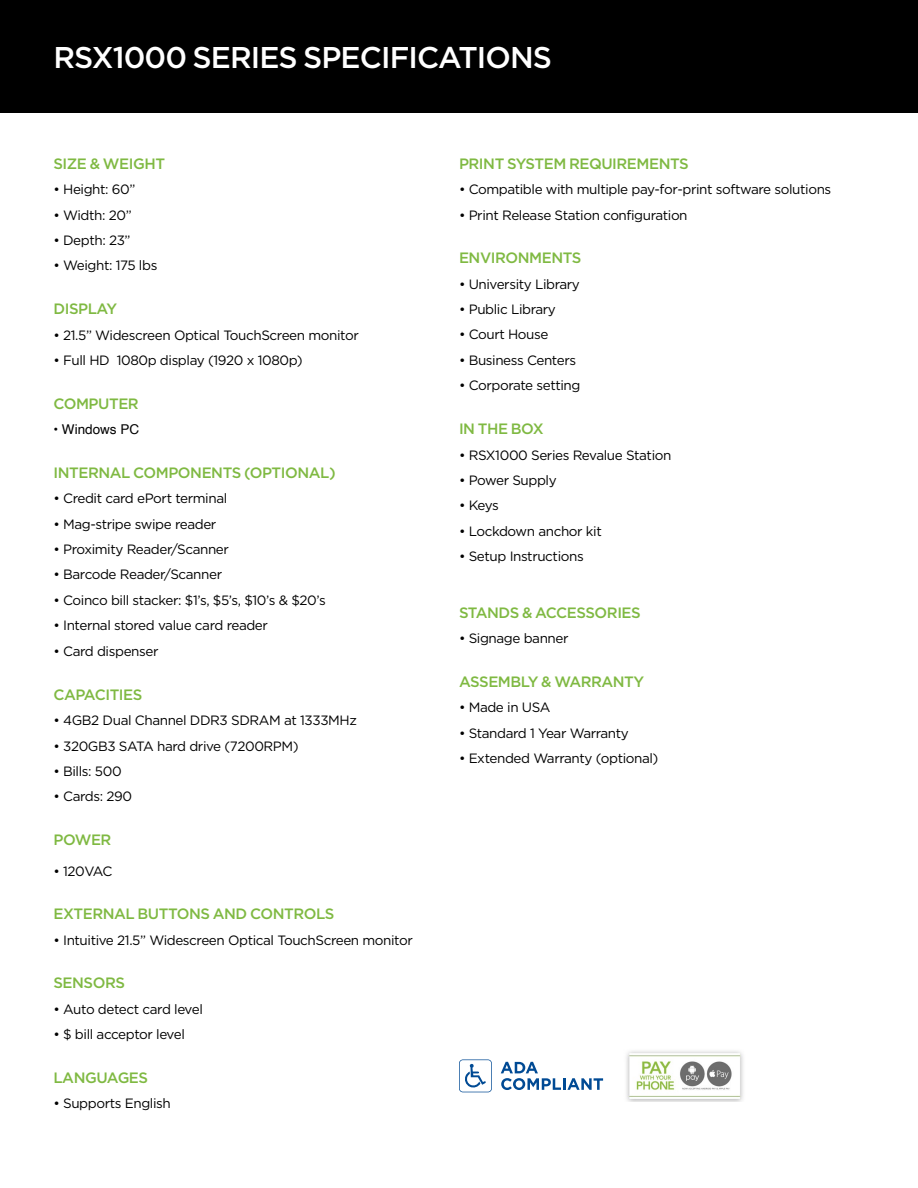
<style>
.page{position:relative;width:918px;height:1188px;background:#fff}
.page>*{position:absolute;margin:0;border:0;box-sizing:border-box;transform-origin:0 0}
.t1{font:500 30px "Gotham HTF";letter-spacing:-.03em;color:#fff}
.t2{font:500 15px "Gotham HTF";letter-spacing:-.03em;color:#7fb942}
.t3{font:13.5px "Gotham HTF";letter-spacing:-.03em;color:#000}
.t4{font:13.5px "Helvetica";color:#000}
</style>
<div class="page">
<div style="left:0;top:0;width:918px;height:112px;background:#000"></div>
<svg style="left:501px;top:1062px;width:102px;height:28px"></svg>
<svg style="left:459px;top:1059px;width:33px;height:33px"></svg>
<img style="left:626px;top:1051px;width:117px;height:51px">
<h1 class="t1" style="left:53px;top:41px;width:500px">RSX1000 SERIES SPECIFICATIONS</h1>
<p class="t2" style="left:53px;top:155px;width:113px">SIZE &amp; WEIGHT</p>
<p class="t3" style="left:53px;top:182px;width:84px">• Height: 60”</p>
<p class="t3" style="left:53px;top:207px;width:80px">• Width: 20”</p>
<p class="t3" style="left:53px;top:233px;width:79px">• Depth: 23”</p>
<p class="t3" style="left:53px;top:258px;width:105px">• Weight: 175 lbs</p>
<p class="t2" style="left:53px;top:300px;width:65px">DISPLAY</p>
<p class="t3" style="left:53px;top:327px;width:307px">• 21.5” Widescreen Optical TouchScreen monitor</p>
<p class="t3" style="left:53px;top:353px;width:251px">• Full HD 1080p display (1920 x 1080p)</p>
<p class="t2" style="left:53px;top:395px;width:87px">COMPUTER</p>
<p class="t4" style="left:53px;top:419px;width:87px">• Windows PC</p>
<p class="t2" style="left:53px;top:464px;width:284px">INTERNAL COMPONENTS (OPTIONAL)</p>
<p class="t3" style="left:53px;top:491px;width:175px">• Credit card ePort terminal</p>
<p class="t3" style="left:53px;top:516px;width:164px">• Mag-stripe swipe reader</p>
<p class="t3" style="left:53px;top:542px;width:177px">• Proximity Reader/Scanner</p>
<p class="t3" style="left:53px;top:567px;width:170px">• Barcode Reader/Scanner</p>
<p class="t3" style="left:53px;top:593px;width:274px">• Coinco bill stacker: $1’s, $5’s, $10’s &amp; $20’s</p>
<p class="t3" style="left:53px;top:618px;width:216px">• Internal stored value card reader</p>
<p class="t3" style="left:53px;top:644px;width:107px">• Card dispenser</p>
<p class="t2" style="left:53px;top:686px;width:90px">CAPACITIES</p>
<p class="t3" style="left:53px;top:713px;width:305px">• 4GB2 Dual Channel DDR3 SDRAM at 1333MHz</p>
<p class="t3" style="left:53px;top:738px;width:247px">• 320GB3 SATA hard drive (7200RPM)</p>
<p class="t3" style="left:53px;top:764px;width:70px">• Bills: 500</p>
<p class="t3" style="left:53px;top:789px;width:80px">• Cards: 290</p>
<p class="t2" style="left:53px;top:831px;width:60px">POWER</p>
<p class="t3" style="left:53px;top:864px;width:61px">• 120VAC</p>
<p class="t2" style="left:53px;top:905px;width:283px">EXTERNAL BUTTONS AND CONTROLS</p>
<p class="t3" style="left:53px;top:933px;width:361px">• Intuitive 21.5” Widescreen Optical TouchScreen monitor</p>
<p class="t2" style="left:53px;top:974px;width:73px">SENSORS</p>
<p class="t3" style="left:53px;top:1002px;width:151px">• Auto detect card level</p>
<p class="t3" style="left:53px;top:1027px;width:133px">• $ bill acceptor level</p>
<p class="t2" style="left:53px;top:1069px;width:96px">LANGUAGES</p>
<p class="t3" style="left:53px;top:1096px;width:119px">• Supports English</p>
<p class="t2" style="left:459px;top:155px;width:231px">PRINT SYSTEM REQUIREMENTS</p>
<p class="t3" style="left:459px;top:182px;width:374px">• Compatible with multiple pay-for-print software solutions</p>
<p class="t3" style="left:459px;top:207px;width:230px">• Print Release Station configuration</p>
<p class="t2" style="left:459px;top:249px;width:124px">ENVIRONMENTS</p>
<p class="t3" style="left:459px;top:276px;width:122px">• University Library</p>
<p class="t3" style="left:459px;top:302px;width:98px">• Public Library</p>
<p class="t3" style="left:459px;top:327px;width:91px">• Court House</p>
<p class="t3" style="left:459px;top:353px;width:119px">• Business Centers</p>
<p class="t3" style="left:459px;top:378px;width:123px">• Corporate setting</p>
<p class="t2" style="left:459px;top:420px;width:86px">IN THE BOX</p>
<p class="t3" style="left:459px;top:447px;width:214px">• RSX1000 Series Revalue Station</p>
<p class="t3" style="left:459px;top:473px;width:99px">• Power Supply</p>
<p class="t3" style="left:459px;top:498px;width:41px">• Keys</p>
<p class="t3" style="left:459px;top:524px;width:144px">• Lockdown anchor kit</p>
<p class="t3" style="left:459px;top:549px;width:126px">• Setup Instructions</p>
<p class="t2" style="left:459px;top:604px;width:183px">STANDS &amp; ACCESSORIES</p>
<p class="t3" style="left:459px;top:631px;width:111px">• Signage banner</p>
<p class="t2" style="left:459px;top:673px;width:187px">ASSEMBLY &amp; WARRANTY</p>
<p class="t3" style="left:459px;top:700px;width:93px">• Made in USA</p>
<p class="t3" style="left:459px;top:726px;width:171px">• Standard 1 Year Warranty</p>
<p class="t3" style="left:459px;top:751px;width:201px">• Extended Warranty (optional)</p>
</div>
